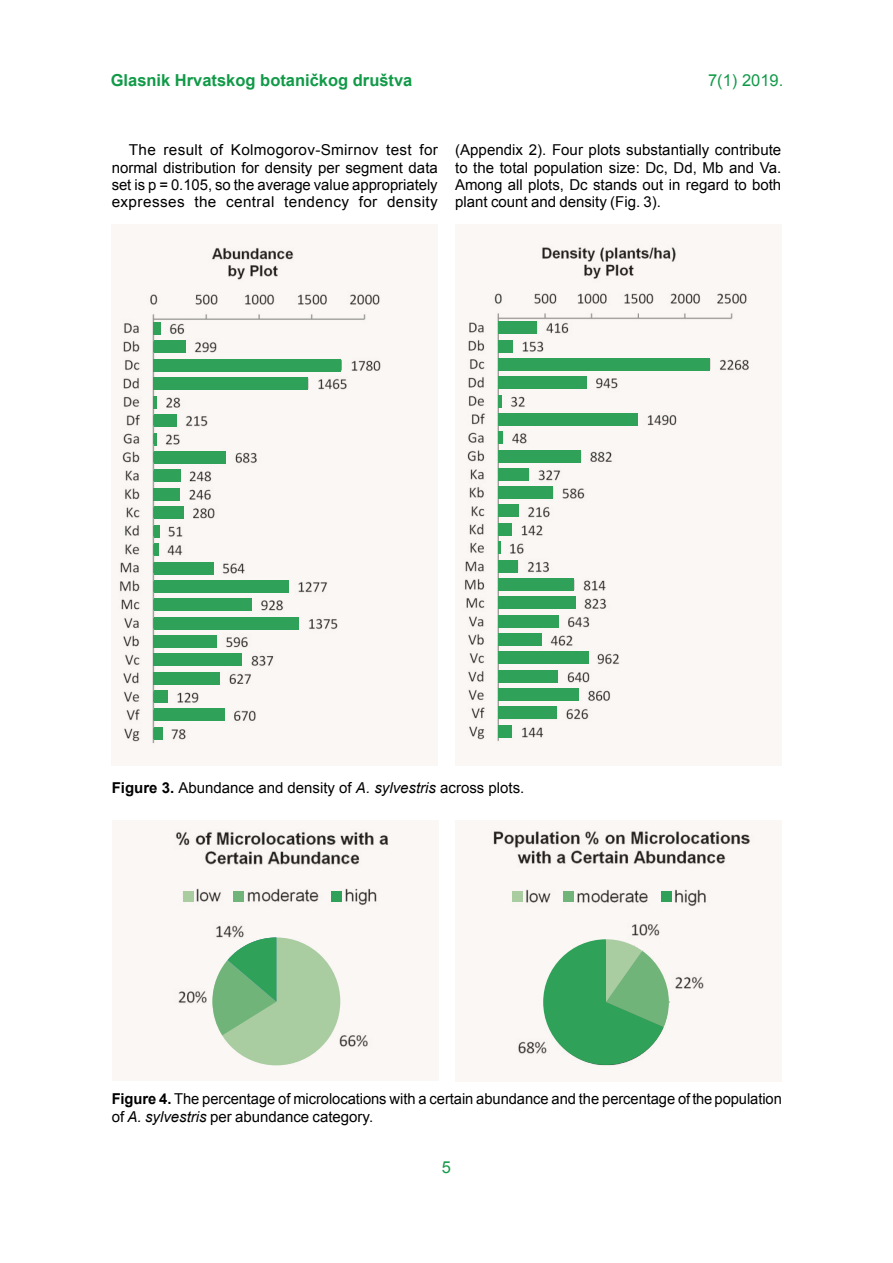
<style>
.page{position:relative;width:893px;height:1263px;background:#fff}
.page>*{position:absolute;margin:0;border:0;box-sizing:border-box;transform-origin:0 0}
.t1{font:700 16.5px "Arial";color:#119a48}
.t2{font:16.5px "Arial";color:#119a48}
.t3{font:15px/17.2px "Arial";color:#000;text-align:justify}
.s1{font-weight:700}
.s2{font-style:italic}
</style>
<div class="page">
<svg style="left:111px;top:224px;width:327px;height:541px;fill:#faf7f4"></svg>
<svg style="left:455px;top:224px;width:327px;height:541px;fill:#faf7f4"></svg>
<svg style="left:112px;top:820px;width:327px;height:260px;fill:#faf7f4"></svg>
<svg style="left:455px;top:820px;width:327px;height:261px;fill:#faf7f4"></svg>
<p class="t1" style="left:111px;top:69px;width:303px">Glasnik Hrvatskog botaničkog društva</p>
<p class="t2" style="left:708px;top:70px;width:77px">7(1) 2019.</p>
<p class="t3" style="left:112px;top:142px;width:328px;text-indent:17px">The result of Kolmogorov-Smirnov test for normal distribution for density per segment data set is p = 0.105, so the average value appropriately expresses the central tendency for density</p>
<p class="t3" style="left:455px;top:142px;width:328px">(Appendix 2). Four plots substantially contribute to the total population size: Dc, Dd, Mb and Va.<br>Among all plots, Dc stands out in regard to both plant count and density (Fig. 3).</p>
<p class="t3" style="left:112px;top:780px;width:414px"><span class="s1">Figure 3.</span> Abundance and density of <span class="s2">A. sylvestris</span> across plots.</p>
<p class="t3" style="left:112px;top:1090px;width:672px"><span class="s1">Figure 4.</span> The percentage of microlocations with a certain abundance and the percentage of the population of <span class="s2">A. sylvestris</span> per abundance category.</p>
<p class="t2" style="left:442px;top:1156px;width:11px">5</p>
<p class="t2" style="left:442px;top:1156px;width:11px">8</p>
</div>
